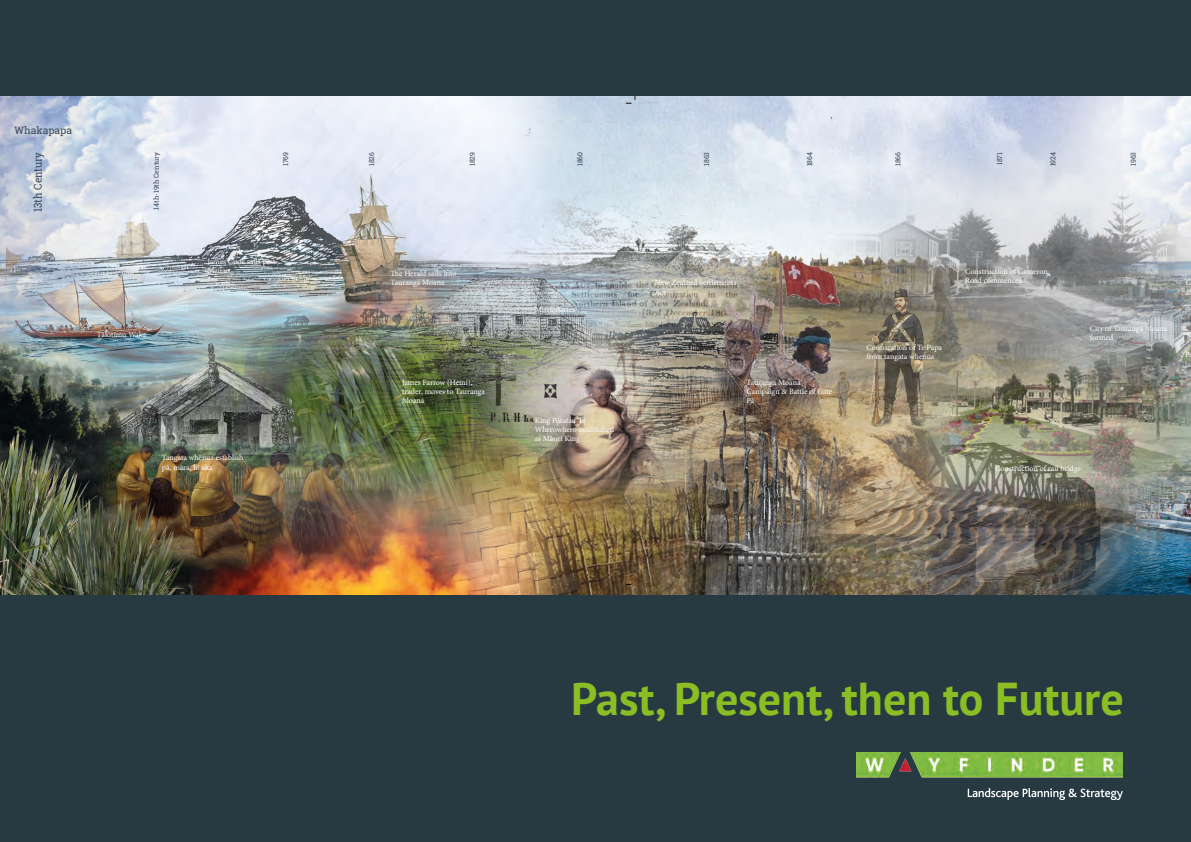
<style>
.page{position:relative;width:1191px;height:842px;background:#273a41}
.page>*{position:absolute;margin:0;border:0;box-sizing:border-box;transform-origin:0 0}
.t1{font:700 46px "PT Sans";color:#8abe24}
.t2{font:10.9px "Roboto Slab";color:#3b475a;scale:.92 1}
.t3{font:10.3px "Roboto Slab";color:#3c485a}
.t4{font:8px/9.1px "Minion Pro";letter-spacing:-.005em;color:#fff}
.t5{font:6.9px "Roboto Slab";color:#3b475a}
</style>
<div class="page">
<img style="left:856px;top:753px;width:266px;height:47px">
<img style="left:0;top:96px;width:626px;height:498px">
<img style="left:626px;top:96px;width:565px;height:498px">
<svg style="left:626px;top:96px;width:29px;height:8px"></svg>
<svg style="left:626px;top:584px;width:29px;height:12px"></svg>
<p class="t3" style="left:15px;top:123px;width:59px">Whakapapa</p>
<p class="t2" style="left:30px;top:212px;width:67px;rotate:-90deg">13th Century</p>
<p class="t5" style="left:152px;top:210px;width:59px;rotate:-90deg">14th-19th Century</p>
<p class="t5" style="left:281px;top:166px;width:16px;rotate:-90deg">1769</p>
<p class="t5" style="left:367px;top:166px;width:16px;rotate:-90deg">1826</p>
<p class="t5" style="left:468px;top:166px;width:16px;rotate:-90deg">1829</p>
<p class="t5" style="left:575px;top:166px;width:16px;rotate:-90deg">1860</p>
<p class="t4" style="left:97px;top:330px;width:51px">Tākitimu Waka</p>
<p class="t4" style="left:207px;top:257px;width:70px">James Cook sails past<br>Mauao</p>
<p class="t4" style="left:162px;top:453px;width:83px">Tangata whenua establish pā, māra, hī aka</p>
<p class="t4" style="left:390px;top:268px;width:67px">The Herald sails into<br>Tauranga Moana</p>
<p class="t4" style="left:402px;top:378px;width:85px">James Farrow (Hemi), trader, moves to Tauranga<br>Moana</p>
<p class="t4" style="left:534px;top:305px;width:42px">Missionaries</p>
<p class="t4" style="left:534px;top:416px;width:81px">King Pōtatau Te<br>Wherowhero established as Māori King</p>
<p class="t5" style="left:702px;top:166px;width:16px;rotate:-90deg">1863</p>
<p class="t5" style="left:805px;top:166px;width:16px;rotate:-90deg">1864</p>
<p class="t5" style="left:893px;top:166px;width:16px;rotate:-90deg">1866</p>
<p class="t5" style="left:995px;top:165px;width:15px;rotate:-90deg">1871</p>
<p class="t5" style="left:1048px;top:166px;width:16px;rotate:-90deg">1924</p>
<p class="t5" style="left:1128px;top:166px;width:16px;rotate:-90deg">1963</p>
<p class="t4" style="left:655px;top:278px;width:83px">New Zealand Settlements<br>Act</p>
<p class="t4" style="left:746px;top:378px;width:87px">Tauranga Moana<br>Campaign &amp; Battle of Gate<br>Pā</p>
<p class="t4" style="left:965px;top:267px;width:84px">Construction of Cameron<br>Road commences</p>
<p class="t4" style="left:866px;top:343px;width:77px">Confiscation of Te Papa from tangata whenua</p>
<p class="t4" style="left:1089px;top:324px;width:79px">City of Tauranga Moana formed</p>
<p class="t4" style="left:1185px;top:278px;width:7px">C a</p>
<p class="t4" style="left:1185px;top:350px;width:7px">P la</p>
<p class="t4" style="left:995px;top:464px;width:87px">Construction of rail bridge</p>
<p class="t1" style="left:571px;top:668px;width:554px">Past, Present, then to Future</p>
</div>
